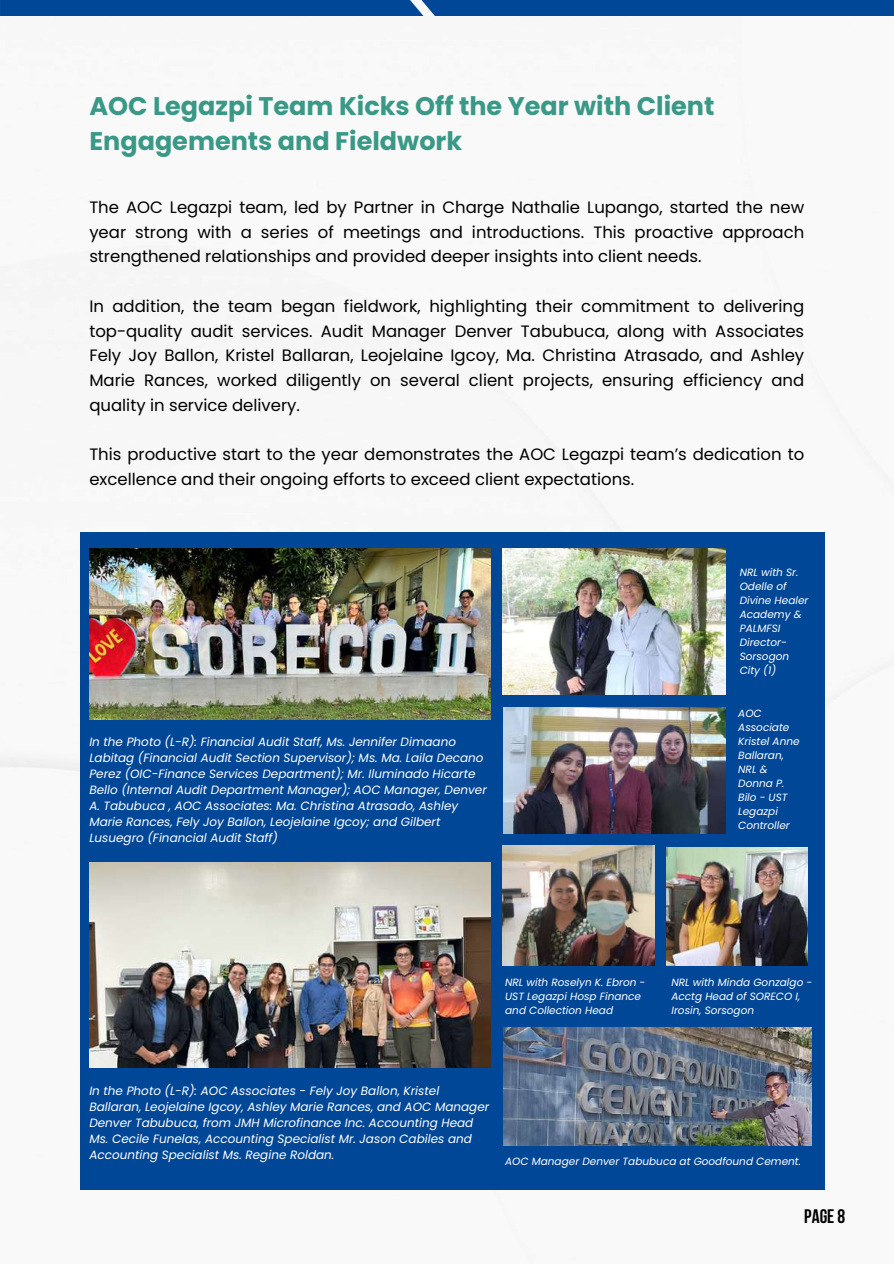
<style>
.page{position:relative;width:894px;height:1264px;background:#fff}
.page>*{position:absolute;margin:0;border:0;box-sizing:border-box;transform-origin:0 0}
.t1{font:700 25.5px/34.8px "Poppins";color:#3a9986}
.t2{font:700 19.5px "Bebas Neue";color:#000}
.t3{font:16.5px/24.8px "Poppins";color:#000;text-align:justify}
.t4{font:italic 12px/16px "Poppins";color:#fff}
.t5{font:italic 10.5px/14px "Poppins";color:#fff}
</style>
<div class="page">
<div style="left:0;top:0;width:440px;height:16px;background:#004797"></div>
<div style="left:440px;top:0;width:453px;height:16px;background:#004797"></div>
<div style="left:80px;top:532px;width:744px;height:657px;background:#004797"></div>
<img style="left:89px;top:548px;width:401px;height:171px">
<img style="left:89px;top:862px;width:401px;height:205px">
<img style="left:502px;top:548px;width:223px;height:147px">
<img style="left:502px;top:845px;width:152px;height:120px">
<img style="left:666px;top:847px;width:141px;height:118px">
<img style="left:503px;top:1027px;width:308px;height:118px">
<img style="left:503px;top:707px;width:222px;height:126px">
<h1 class="t1" style="left:89px;top:89px;width:626px">AOC Legazpi Team Kicks Off the Year with Client<br>Engagements and Fieldwork</h1>
<p class="t3" style="left:89px;top:195px;width:716px">The AOC Legazpi team, led by Partner in Charge Nathalie Lupango, started the new year strong with a series of meetings and introductions. This proactive approach strengthened relationships and provided deeper insights into client needs.</p>
<p class="t3" style="left:89px;top:294px;width:716px">In addition, the team began fieldwork, highlighting their commitment to delivering top-quality audit services. Audit Manager Denver Tabubuca, along with Associates Fely Joy Ballon, Kristel Ballaran, Leojelaine Igcoy, Ma. Christina Atrasado, and Ashley Marie Rances, worked diligently on several client projects, ensuring efficiency and quality in service delivery.</p>
<p class="t3" style="left:89px;top:442px;width:716px">This productive start to the year demonstrates the AOC Legazpi team’s dedication to excellence and their ongoing efforts to exceed client expectations.</p>
<p class="t4" style="left:89px;top:733px;width:399px">In the Photo (L-R): Financial Audit Staff, Ms. Jennifer Dimaano Labitag (Financial Audit Section Supervisor); Ms. Ma. Laila Decano Perez (OIC-Finance Services Department); Mr. Iluminado Hicarte Bello (Internal Audit Department Manager); AOC Manager, Denver A. Tabubuca , AOC Associates: Ma. Christina Atrasado, Ashley Marie Rances, Fely Joy Ballon, Leojelaine Igcoy; and Gilbert Lusuegro (Financial Audit Staff)</p>
<p class="t5" style="left:739px;top:565px;width:70px">NRL with Sr.<br>Odelle of<br>Divine Healer<br>Academy &amp;<br>PALMFSI<br>Director-<br>Sorsogon<br>City (1)</p>
<p class="t5" style="left:738px;top:706px;width:63px">AOC<br>Associate<br>Kristel Anne<br>Ballaran,<br>NRL &amp;<br>Donna P.<br>Bilo - UST<br>Legazpi<br>Controller</p>
<p class="t5" style="left:505px;top:975px;width:142px">NRL with Roselyn K. Ebron -<br>UST Legazpi Hosp Finance and Collection Head</p>
<p class="t5" style="left:671px;top:975px;width:142px">NRL with Minda Gonzalgo -<br>Acctg Head of SORECO I,<br>Irosin, Sorsogon</p>
<p class="t4" style="left:89px;top:1082px;width:401px">In the Photo (L-R): AOC Associates - Fely Joy Ballon, Kristel Ballaran, Leojelaine Igcoy, Ashley Marie Rances, and AOC Manager Denver Tabubuca, from JMH Microfinance Inc. Accounting Head Ms. Cecile Funelas, Accounting Specialist Mr. Jason Cabiles and Accounting Specialist Ms. Regine Roldan.</p>
<p class="t5" style="left:505px;top:1153px;width:297px">AOC Manager Denver Tabubuca at Goodfound Cement.</p>
<p class="t2" style="left:804px;top:1208px;width:42px">PAGE8</p>
</div>
